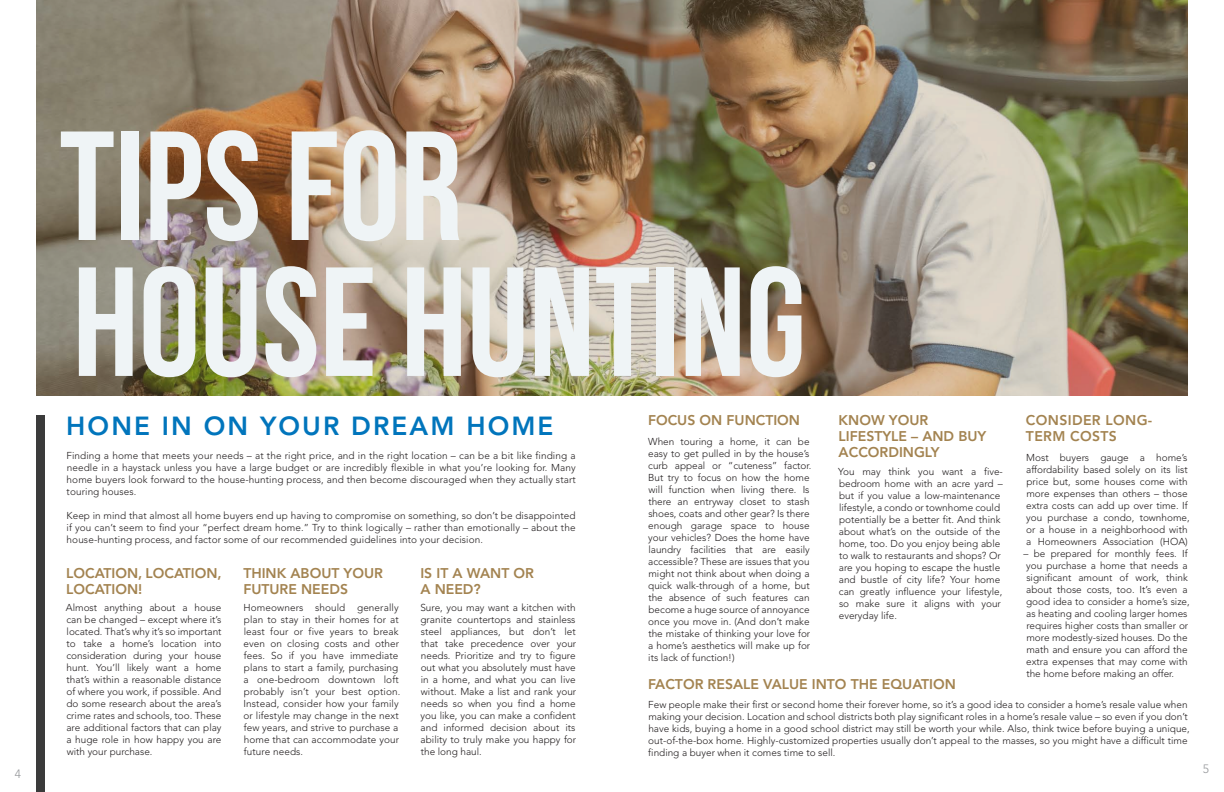
<style>
.page{position:relative;width:1224px;height:792px;background:#fff}
.page>*{position:absolute;margin:0;border:0;box-sizing:border-box;transform-origin:0 0}
.t1{font:700 155px "Bebas Neue";color:#eff4f6}
.t2{font:800 26px "Avenir LT Std";letter-spacing:.08em;color:#0175bc}
.t3{font:800 14px/16px "Avenir LT Std";color:#a38350}
.t4{font:800 14px/16px "Avenir LT Std";letter-spacing:.025em;color:#a38350}
.t5{font:300 12px "Avenir LT Std";color:#939598}
.t6{font:300 10px/12px "Avenir LT Std";color:#231f20}
</style>
<div class="page">
<img style="left:36px;top:0;width:1152px;height:396px">
<div style="left:36px;top:416px;width:9px;height:376px;background:#3b3b3b"></div>
<p class="t5" style="left:15px;top:767px;width:8px">4</p>
<p class="t1" style="left:60px;top:101px;width:404px">TIPS FOR</p>
<p class="t1" style="left:73px;top:237px;width:735px">HOUSE HUNTING</p>
<p class="t2" style="left:66px;top:411px;width:489px">HONE IN ON YOUR DREAM HOME</p>
<p class="t3" style="left:648px;top:412px;width:154px">FOCUS ON FUNCTION</p>
<p class="t3" style="left:839px;top:412px;width:149px">KNOW YOUR<br>LIFESTYLE – AND BUY<br>ACCORDINGLY</p>
<p class="t4" style="left:1026px;top:412px;width:128px">CONSIDER LONG-<br>TERM COSTS</p>
<p class="t6" style="left:648px;top:436px;width:165px">When touring a home, it can be easy to get pulled in by the house’s curb appeal or “cuteness” factor.<br>But try to focus on how the home will function when living there. Is there an entryway closet to stash shoes, coats and other gear? Is there enough garage space to house your vehicles? Does the home have laundry facilities that are easily accessible? These are issues that you might not think about when doing a quick walk-through of a home, but the absence of such features can become a huge source of annoyance once you move in. (And don’t make the mistake of thinking your love for a home’s aesthetics will make up for its lack of function!)</p>
<p class="t6" style="left:648px;top:699px;width:543px">Few people make their first or second home their forever home, so it’s a good idea to consider a home’s resale value when making your decision. Location and school districts both play significant roles in a home’s resale value – so even if you don’t have kids, buying a home in a good school district may still be worth your while. Also, think twice before buying a unique, out-of-the-box home. Highly-customized properties usually don’t appeal to the masses, so you might have a difficult time finding a buyer when it comes time to sell.</p>
<p class="t6" style="left:66px;top:450px;width:511px;text-align:justify">Finding a home that meets your needs – at the right price, and in the right location – can be a bit like finding a needle in a haystack unless you have a large budget or are incredibly flexible in what you’re looking for. Many home buyers look forward to the house-hunting process, and then become discouraged when they actually start touring houses.</p>
<p class="t6" style="left:66px;top:510px;width:511px;text-align:justify">Keep in mind that almost all home buyers end up having to compromise on something, so don’t be disappointed if you can’t seem to find your “perfect dream home.” Try to think logically – rather than emotionally – about the house-hunting process, and factor some of our recommended guidelines into your decision.</p>
<p class="t6" style="left:1026px;top:452px;width:165px">Most buyers gauge a home’s affordability based solely on its list price but, some houses come with more expenses than others – those extra costs can add up over time. If you purchase a condo, townhome, or a house in a neighborhood with a Homeowners Association (HOA)</p>
<p class="t6" style="left:1023px;top:548px;width:168px">– be prepared for monthly fees. If you purchase a home that needs a significant amount of work, think about those costs, too. It’s even a good idea to consider a home’s size, as heating and cooling larger homes requires higher costs than smaller or more modestly-sized houses. Do the math and ensure you can afford the extra expenses that may come with the home before making an offer.</p>
<p class="t6" style="left:838px;top:466px;width:166px">You may think you want a five&shy;bedroom home with an acre yard – but if you value a low-maintenance lifestyle, a condo or townhome could potentially be a better fit. And think about what’s on the outside of the home, too. Do you enjoy being able to walk to restaurants and shops? Or are you hoping to escape the hustle and bustle of city life? Your home can greatly influence your lifestyle, so make sure it aligns with your everyday life.</p>
<p class="t3" style="left:66px;top:566px;width:157px">LOCATION, LOCATION,<br>LOCATION!</p>
<p class="t3" style="left:243px;top:566px;width:141px">THINK ABOUT YOUR</p>
<p class="t3" style="left:420px;top:566px;width:115px">IS IT A WANT OR</p>
<p class="t3" style="left:420px;top:582px;width:62px">A NEED?</p>
<p class="t3" style="left:243px;top:582px;width:106px">FUTURE NEEDS</p>
<p class="t6" style="left:66px;top:602px;width:157px;text-align:justify">Almost anything about a house can be changed – except where it’s located. That’s why it’s so important to take a home’s location into consideration during your house hunt. You’ll likely want a home that’s within a reasonable distance of where you work, if possible. And do some research about the area’s crime rates and schools, too. These are additional factors that can play a huge role in how happy you are with your purchase.</p>
<p class="t6" style="left:244px;top:602px;width:158px">Homeowners should generally plan to stay in their homes for at least four or five years to break even on closing costs and other fees. So if you have immediate plans to start a family, purchasing a one-bedroom downtown loft probably isn’t your best option.<br>Instead, consider how your family or lifestyle may change in the next few years, and strive to purchase a home that can accommodate your future needs.</p>
<p class="t6" style="left:420px;top:602px;width:157px;text-align:justify">Sure, you may want a kitchen with granite countertops and stainless steel appliances, but don’t let that take precedence over your needs. Prioritize and try to figure out what you absolutely must have in a home, and what you can live without. Make a list and rank your needs so when you find a home you like, you can make a confident and informed decision about its ability to truly make you happy for the long haul.</p>
<p class="t3" style="left:648px;top:677px;width:309px">FACTOR RESALE VALUE INTO THE EQUATION</p>
<p class="t5" style="left:1203px;top:762px;width:8px">5</p>
</div>
